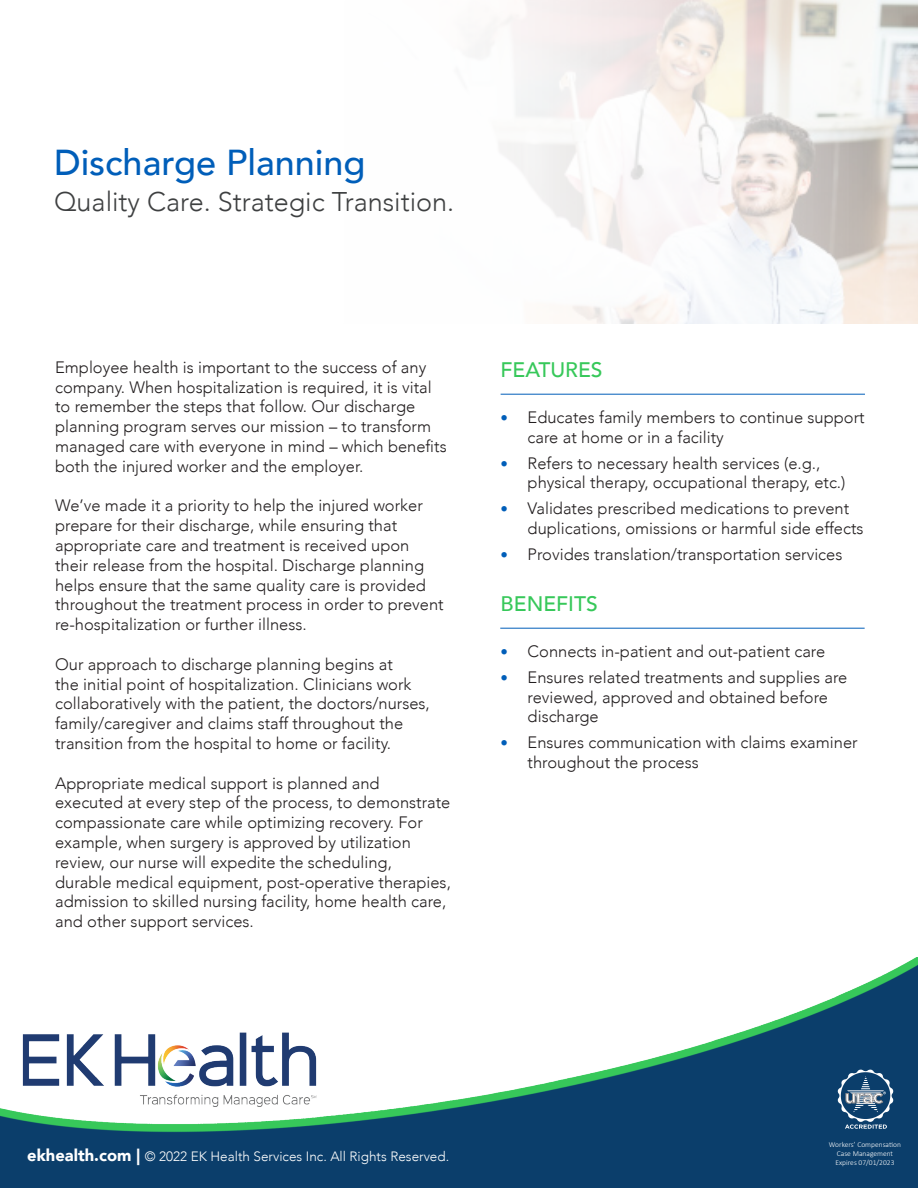
<style>
.page{position:relative;width:918px;height:1188px;background:#fff}
.page>*{position:absolute;margin:0;border:0;box-sizing:border-box;transform-origin:0 0}
.t1{font:500 36px "Avenir";color:#005eb9}
.t2{font:300 27px "Avenir";color:#3e4041}
.t3{font:500 21px "Avenir";color:#37c85a}
.t4{font:300 16.5px/19.8px "Avenir";color:#231f20}
.t5{font:300 13.5px "Avenir";color:#fff}
.t6{font:300 7.5px "Calibri";color:#fff}
.s1{font-size:15px;color:#005eb9}
.s2{font-weight:900;font-size:16.5px}
</style>
<div class="page">
<img style="left:0;top:957px;width:918px;height:231px">
<img style="left:475px;top:0;width:443px;height:324px">
<hr style="left:501px;top:394px;width:364px;height:1px;background:#005eb9">
<hr style="left:500px;top:628px;width:365px;height:1px;background:#005eb9">
<svg style="left:838px;top:1070px;width:55px;height:59px;background:#476c8d"></svg>
<p class="t1" style="left:54px;top:131px;width:313px">Discharge Planning</p>
<p class="t2" style="left:54px;top:186px;width:402px">Quality Care. Strategic Transition.</p>
<p class="t4" style="left:55px;top:357px;width:393px">Employee health is important to the success of any company. When hospitalization is required, it is vital to remember the steps that follow. Our discharge planning program serves our mission – to transform managed care with everyone in mind – which benefits both the injured worker and the employer.</p>
<p class="t4" style="left:55px;top:496px;width:390px">We’ve made it a priority to help the injured worker prepare for their discharge, while ensuring that appropriate care and treatment is received upon their release from the hospital. Discharge planning helps ensure that the same quality care is provided throughout the treatment process in order to prevent re-hospitalization or further illness.</p>
<p class="t4" style="left:55px;top:654px;width:376px">Our approach to discharge planning begins at<br>the initial point of hospitalization. Clinicians work collaboratively with the patient, the doctors/nurses, family/caregiver and claims staff throughout the transition from the hospital to home or facility.</p>
<p class="t4" style="left:55px;top:773px;width:397px">Appropriate medical support is planned and executed at every step of the process, to demonstrate compassionate care while optimizing recovery. For example, when surgery is approved by utilization review, our nurse will expedite the scheduling, durable medical equipment, post-operative therapies, admission to skilled nursing facility, home health care, and other support services.</p>
<p class="t3" style="left:501px;top:352px;width:103px">FEATURES</p>
<p class="t4" style="left:528px;top:407px;width:339px;text-indent:-27px"><span class="s1">•</span> Educates family members to continue support care at home or in a facility</p>
<p class="t4" style="left:528px;top:453px;width:319px;text-indent:-27px"><span class="s1">•</span> Refers to necessary health services (e.g., physical therapy, occupational therapy, etc.)</p>
<p class="t4" style="left:528px;top:499px;width:337px;text-indent:-27px"><span class="s1">•</span> Validates prescribed medications to prevent duplications, omissions or harmful side effects</p>
<p class="t4" style="left:501px;top:544px;width:343px"><span class="s1">•</span> Provides translation/transportation services</p>
<p class="t3" style="left:501px;top:586px;width:99px">BENEFITS</p>
<p class="t4" style="left:501px;top:641px;width:326px"><span class="s1">•</span> Connects in-patient and out-patient care</p>
<p class="t4" style="left:528px;top:667px;width:321px;text-indent:-27px"><span class="s1">•</span> Ensures related treatments and supplies are reviewed, approved and obtained before discharge</p>
<p class="t4" style="left:528px;top:733px;width:332px;text-indent:-27px"><span class="s1">•</span> Ensures communication with claims examiner throughout the process</p>
<p class="t5" style="left:27px;top:1148px;width:423px"><span class="s2">ekhealth.com |</span> © 2022 EK Health Services Inc. All Rights Reserved.</p>
<p class="t6" style="left:829px;top:1140px;width:73px">Workers’ Compensation</p>
<p class="t6" style="left:837px;top:1149px;width:58px">Case Management</p>
<p class="t6" style="left:835px;top:1158px;width:60px">Expires 07/01/2023</p>
</div>
